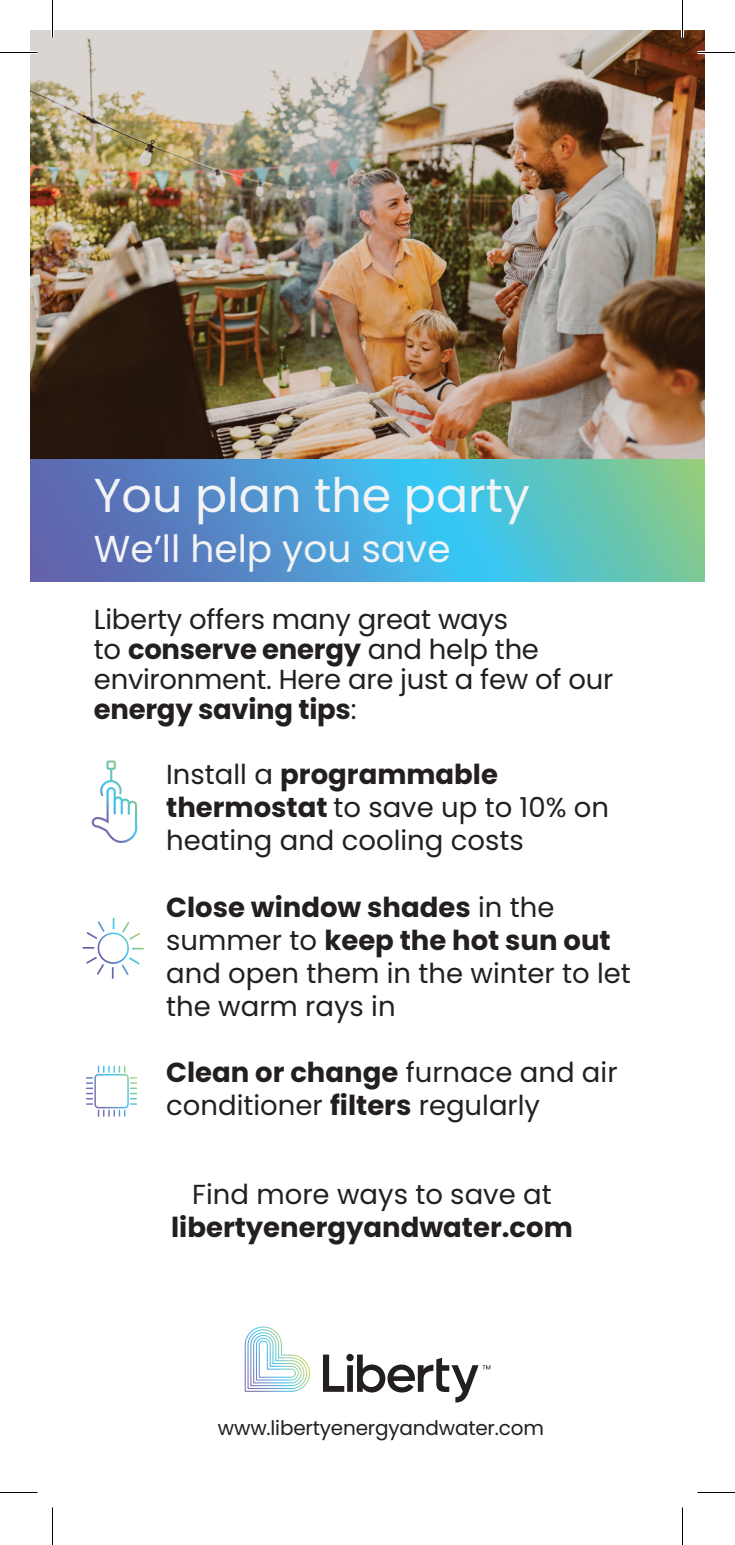
<style>
.page{position:relative;width:735px;height:1545px;background:#fff}
.page>*{position:absolute;margin:0;border:0;box-sizing:border-box;transform-origin:0 0}
.t1{font:47.5px "Poppins";color:#f2f3f4}
.t2{font:37.5px "Poppins";color:#f2f3f4}
.t3{font:27.5px/33px "Poppins";color:#231f20}
.t4{font:700 27.5px "Poppins";color:#231f20}
.t5{font:20px "Poppins";letter-spacing:-.01em;color:#231f20}
.s1{font-weight:700}
</style>
<div class="page">
<img style="left:30px;top:30px;width:675px;height:429px">
<svg style="left:30px;top:459px;width:675px;height:123px;background:#56a4c6"></svg>
<svg style="left:91px;top:760px;width:46px;height:83px"></svg>
<svg style="left:83px;top:918px;width:61px;height:61px"></svg>
<svg style="left:86px;top:1066px;width:51px;height:51px"></svg>
<svg style="left:245px;top:1326px;width:65px;height:66px"></svg>
<svg style="left:323px;top:1355px;width:21px;height:37px"></svg>
<div style="left:347px;top:1365px;width:6px;height:27px;background:#231f20"></div>
<div style="left:346px;top:1354px;width:8px;height:7px;background:#231f20;border-radius:50%"></div>
<svg style="left:357px;top:1355px;width:133px;height:47px"></svg>
<hr style="left:0;top:51px;width:38px;height:3px;background:#fff">
<hr style="left:698px;top:51px;width:37px;height:3px;background:#fff">
<hr style="left:51px;top:0;width:3px;height:38px;background:#fff">
<hr style="left:681px;top:0;width:3px;height:38px;background:#fff">
<hr style="left:0;top:52px;width:38px;height:1px;background:#000">
<hr style="left:698px;top:52px;width:37px;height:1px;background:#000">
<hr style="left:0;top:1492px;width:38px;height:1px;background:#000">
<hr style="left:698px;top:1492px;width:37px;height:1px;background:#000">
<hr style="left:52px;top:0;width:1px;height:38px;background:#000">
<hr style="left:52px;top:1508px;width:1px;height:37px;background:#000">
<hr style="left:682px;top:0;width:1px;height:38px;background:#000">
<hr style="left:682px;top:1508px;width:1px;height:37px;background:#000">
<h1 class="t1" style="left:94px;top:467px;width:438px">You plan the party</h1>
<h2 class="t2" style="left:94px;top:527px;width:358px">We’ll help you save</h2>
<p class="t3" style="left:94px;top:604px;width:521px;line-height:30px">Liberty offers many great ways<br>to <span class="s1">conserve energy</span> and help the environment. Here are just a few of our <span class="s1">energy saving tips</span>:</p>
<p class="t3" style="left:166px;top:758px;width:444px">Install a <span class="s1">programmable thermostat</span> to save up to 10% on heating and cooling costs</p>
<p class="t3" style="left:166px;top:891px;width:466px"><span class="s1">Close window shades</span> in the summer to <span class="s1">keep the hot sun out </span>and open them in the winter to let the warm rays in</p>
<p class="t3" style="left:166px;top:1056px;width:453px"><span class="s1">Clean or change</span> furnace and air conditioner <span class="s1">filters</span> regularly</p>
<p class="t3" style="left:192px;top:1178px;width:361px">Find more ways to save at</p>
<p class="t4" style="left:171px;top:1211px;width:403px">libertyenergyandwater.com</p>
<p class="t5" style="left:218px;top:1416px;width:328px">www.libertyenergyandwater.com</p>
</div>
